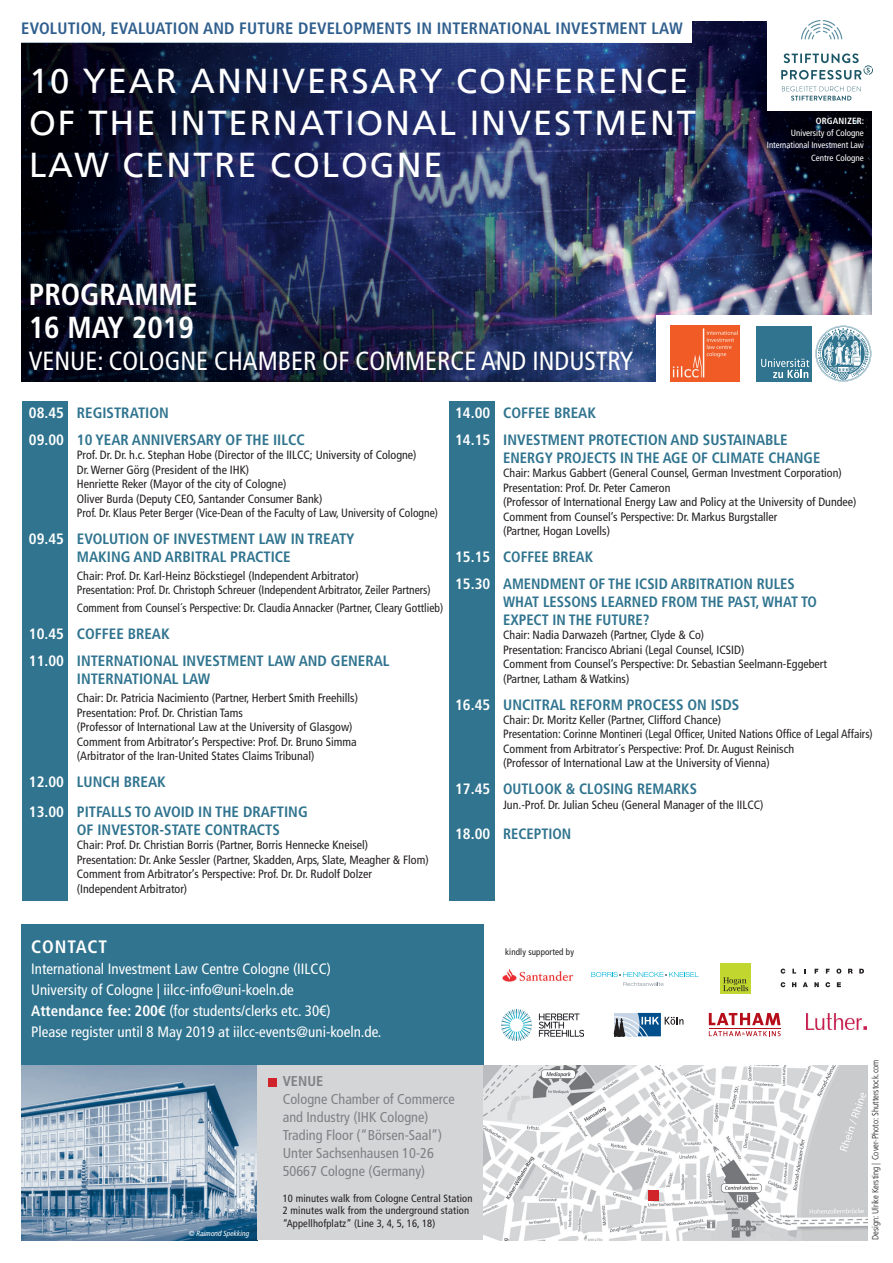
<style>
.page{position:relative;width:893px;height:1263px;background:#fff}
.page>*{position:absolute;margin:0;border:0;box-sizing:border-box;transform-origin:0 0}
.t1{font:34.5px/42px "Frutiger LT";letter-spacing:.055em;color:#fff}
.t2{font:700 condensed 30.45px "Frutiger LT Com";color:#fff}
.t3{font:condensed 26.25px "Frutiger LT Com";color:#fff}
.t4{font:700 condensed 18px "Frutiger LT Com";letter-spacing:.055em;color:#fff}
.t5{font:700 condensed 16.5px "Frutiger LT Com";letter-spacing:.01em;color:#305f8e}
.t6{font:700 condensed 15px/27px "Frutiger LT Com";color:#30748f}
.t7{font:condensed 15px/21px "Frutiger LT Com";color:#fff}
.t8{font:condensed 14.25px/18px "Frutiger LT Com";color:#7e8083}
.t9{font:700 condensed 14.25px "Frutiger LT Com";color:#7e8083}
.t10{font:condensed 12px/14.4px "Frutiger LT Com";color:#231f20}
.t11{font:condensed 12px "Frutiger LT Com";color:#231f20;scale:.96 1}
.t12{font:condensed 10.5px/12.6px "Frutiger LT Com";letter-spacing:.01em;color:#231f20}
.t13{font:condensed 9px/12.3px "Frutiger LT Com";color:#fff;text-align:right}
.t14{font:300 condensed 9px "Frutiger LT Com";color:#231f20}
.t15{font:condensed 9px "Frutiger LT Com";letter-spacing:.01em;color:#231f20}
.t16{font:700 condensed 9px "Frutiger LT Com";letter-spacing:.02em;color:#fff}
.t17{font:italic condensed 7.5px "Frutiger LT Com";color:#fff}
.s1{color:#fff}
.s2{font-weight:700}
</style>
<div class="page">
<img style="left:643px;top:21px;width:229px;height:360px">
<div style="left:657px;top:315px;width:236px;height:88px;background:#fff"></div>
<div style="left:756px;top:326px;width:56px;height:55px;background:#30748f"></div>
<svg style="left:761px;top:359px;width:48px;height:19px"></svg>
<svg style="left:815px;top:326px;width:56px;height:56px"></svg>
<div style="left:767px;top:0;width:126px;height:111px;background:#fff"></div>
<svg style="left:781px;top:53px;width:92px;height:48px"></svg>
<svg style="left:801px;top:20px;width:41px;height:19px"></svg>
<div style="left:0;top:0;width:691px;height:42px;background:#fff"></div>
<img style="left:671px;top:325px;width:69px;height:56px">
<div style="left:21px;top:41px;width:622px;height:340px;background:#231f20;opacity:.75"></div>
<div style="left:21px;top:925px;width:463px;height:315px;background:#30748f"></div>
<img style="left:21px;top:1065px;width:236px;height:175px">
<div style="left:257px;top:1065px;width:228px;height:175px;background:#d4d5d7"></div>
<div style="left:268px;top:1078px;width:9px;height:8px;background:#d1232a"></div>
<img style="left:484px;top:1065px;width:384px;height:175px">
<div style="left:648px;top:1190px;width:11px;height:11px;background:#d1232a"></div>
<svg style="left:668px;top:1133px;width:17px;height:21px"></svg>
<img style="left:502px;top:968px;width:72px;height:14px">
<svg style="left:613px;top:1013px;width:70px;height:23px"></svg>
<img style="left:501px;top:1010px;width:82px;height:30px">
<svg style="left:591px;top:972px;width:108px;height:14px"></svg>
<div style="left:720px;top:963px;width:31px;height:31px;background:#c1d72f"></div>
<svg style="left:723px;top:977px;width:25px;height:14px"></svg>
<svg style="left:709px;top:1031px;width:72px;height:5px"></svg>
<svg style="left:709px;top:1013px;width:71px;height:12px"></svg>
<hr style="left:709px;top:1028px;width:71px;height:1px;background:#b50e1a">
<img style="left:806px;top:1013px;width:61px;height:16px">
<div style="left:449px;top:401px;width:46px;height:499px;background:#30748f"></div>
<div style="left:22px;top:401px;width:46px;height:499px;background:#30748f"></div>
<svg style="left:781px;top:968px;width:4px;height:6px"></svg>
<svg style="left:826px;top:969px;width:4px;height:4px"></svg>
<svg style="left:836px;top:968px;width:5px;height:6px"></svg>
<svg style="left:848px;top:969px;width:5px;height:4px"></svg>
<svg style="left:859px;top:969px;width:5px;height:4px"></svg>
<svg style="left:781px;top:982px;width:4px;height:5px"></svg>
<svg style="left:792px;top:982px;width:4px;height:5px"></svg>
<svg style="left:803px;top:982px;width:5px;height:5px"></svg>
<svg style="left:814px;top:982px;width:5px;height:5px"></svg>
<svg style="left:825px;top:982px;width:5px;height:5px"></svg>
<svg style="left:837px;top:982px;width:4px;height:5px"></svg>
<h3 class="t5" style="left:21px;top:18px;width:663px">EVOLUTION, EVALUATION AND FUTURE DEVELOPMENTS IN INTERNATIONAL INVESTMENT LAW</h3>
<h1 class="t1" style="left:29px;top:60px;width:668px">10 YEAR ANNIVERSARY CONFERENCE<br>OF THE INTERNATIONAL INVESTMENT<br>LAW CENTRE COLOGNE</h1>
<h2 class="t2" style="left:29px;top:276px;width:170px">PROGRAMME</h2>
<h2 class="t2" style="left:29px;top:309px;width:167px">16 MAY 2019</h2>
<h3 class="t3" style="left:29px;top:345px;width:606px">VENUE: COLOGNE CHAMBER OF COMMERCE AND INDUSTRY</h3>
<p class="t16" style="left:816px;top:115px;width:50px">ORGANIZER:</p>
<p class="t13" style="left:767px;top:127px;width:98px">University of Cologne<br>International Investment Law<br>Centre Cologne</p>
<p class="t6" style="left:29px;top:399px;width:277px"><span class="s1">08.45</span> REGISTRATION<br><span class="s1">09.00</span> 10 YEAR ANNIVERSARY OF THE IILCC</p>
<p class="t10" style="left:77px;top:448px;width:363px">Prof. Dr. Dr. h.c. Stephan Hobe (Director of the IILCC; University of Cologne)<br>Dr. Werner Görg (President of the IHK)<br>Henriette Reker (Mayor of the city of Cologne)<br>Oliver Burda (Deputy CEO, Santander Consumer Bank)<br>Prof. Dr. Klaus Peter Berger (Vice-Dean of the Faculty of Law, University of Cologne)</p>
<p class="t6" style="left:77px;top:530px;width:279px;line-height:18px;text-indent:-48px"><span class="s1">09.45</span> EVOLUTION OF INVESTMENT LAW IN TREATY<br>MAKING AND ARBITRAL PRACTICE</p>
<p class="t10" style="left:77px;top:569px;width:355px">Chair: Prof. Dr. Karl-Heinz Böckstiegel (Independent Arbitrator)<br>Presentation: Prof. Dr. Christoph Schreuer (Independent Arbitrator, Zeiler Partners)</p>
<p class="t11" style="left:77px;top:601px;width:383px">Comment from Counsel´s Perspective: Dr. Claudia Annacker (Partner, Cleary Gottlieb)</p>
<p class="t6" style="left:29px;top:621px;width:362px"><span class="s1">10.45</span> COFFEE BREAK<br><span class="s1">11.00</span> INTERNATIONAL INVESTMENT LAW AND GENERAL</p>
<p class="t6" style="left:77px;top:666px;width:135px">INTERNATIONAL LAW</p>
<p class="t10" style="left:77px;top:691px;width:283px">Chair: Dr. Patricia Nacimiento (Partner, Herbert Smith Freehills)<br>Presentation: Prof. Dr. Christian Tams<br>(Professor of International Law at the University of Glasgow)<br>Comment from Arbitrator’s Perspective: Prof. Dr. Bruno Simma (Arbitrator of the Iran-United States Claims Tribunal)</p>
<p class="t6" style="left:29px;top:767px;width:280px;line-height:30px"><span class="s1">12.00</span> LUNCH BREAK<br><span class="s1">13.00</span> PITFALLS TO AVOID IN THE DRAFTING</p>
<p class="t6" style="left:77px;top:816px;width:205px">OF INVESTOR-STATE CONTRACTS</p>
<p class="t10" style="left:77px;top:838px;width:353px">Chair: Prof. Dr. Christian Borris (Partner, Borris Hennecke Kneisel)<br>Presentation: Dr. Anke Sessler (Partner, Skadden, Arps, Slate, Meagher &amp; Flom)<br>Comment from Arbitrator’s Perspective: Prof. Dr. Dr. Rudolf Dolzer (Independent Arbitrator)</p>
<p class="t6" style="left:455px;top:399px;width:334px"><span class="s1">14.00</span> COFFEE BREAK<br><span class="s1">14.15</span> INVESTMENT PROTECTION AND SUSTAINABLE</p>
<p class="t6" style="left:503px;top:444px;width:319px">ENERGY PROJECTS IN THE AGE OF CLIMATE CHANGE</p>
<p class="t10" style="left:503px;top:466px;width:355px">Chair: Markus Gabbert (General Counsel, German Investment Corporation)<br>Presentation: Prof. Dr. Peter Cameron<br>(Professor of International Energy Law and Policy at the University of Dundee)<br>Comment from Counsel’s Perspective: Dr. Markus Burgstaller<br>(Partner, Hogan Lovells)</p>
<p class="t6" style="left:455px;top:543px;width:341px"><span class="s1">15.15</span> COFFEE BREAK<br><span class="s1">15.30</span> AMENDMENT OF THE ICSID ARBITRATION RULES</p>
<p class="t6" style="left:503px;top:593px;width:315px;line-height:18px">WHAT LESSONS LEARNED FROM THE PAST, WHAT TO<br>EXPECT IN THE FUTURE?</p>
<p class="t10" style="left:503px;top:628px;width:325px">Chair: Nadia Darwazeh (Partner, Clyde &amp; Co)<br>Presentation: Francisco Abriani (Legal Counsel, ICSID)<br>Comment from Counsel’s Perspective: Dr. Sebastian Seelmann-Eggebert (Partner, Latham &amp; Watkins)</p>
<p class="t6" style="left:455px;top:691px;width:286px"><span class="s1">16.45</span> UNCITRAL REFORM PROCESS ON ISDS</p>
<p class="t10" style="left:503px;top:713px;width:371px">Chair: Dr. Moritz Keller (Partner, Clifford Chance)<br>Presentation: Corinne Montineri (Legal Officer, United Nations Office of Legal Affairs)<br>Comment from Arbitrator´s Perspective: Prof. Dr. August Reinisch<br>(Professor of International Law at the University of Vienna)</p>
<p class="t6" style="left:455px;top:776px;width:243px"><span class="s1">17.45</span> OUTLOOK &amp; CLOSING REMARKS</p>
<p class="t10" style="left:503px;top:797px;width:262px">Jun.-Prof. Dr. Julian Scheu (General Manager of the IILCC)</p>
<p class="t6" style="left:455px;top:820px;width:118px"><span class="s1">18.00</span> RECEPTION</p>
<h3 class="t4" style="left:31px;top:936px;width:77px">CONTACT</h3>
<p class="t7" style="left:31px;top:958px;width:352px">International Investment Law Centre Cologne (IILCC)<br>University of Cologne | iilcc-info@uni-koeln.de<br><span class="s2">Attendance fee: 200€</span> (for students/clerks etc. 30€)<br>Please register until 8 May 2019 at iilcc-events@uni-koeln.de.</p>
<p class="t15" style="left:505px;top:947px;width:70px">kindly supported by</p>
<p class="t17" style="left:189px;top:1229px;width:62px">© Raimond Spekking</p>
<p class="t9" style="left:283px;top:1073px;width:42px">VENUE</p>
<p class="t8" style="left:283px;top:1090px;width:174px">Cologne Chamber of Commerce and Industry (IHK Cologne)<br>Trading Floor (“Börsen-Saal”)<br>Unter Sachsenhausen 10-26<br>50667 Cologne (Germany)</p>
<p class="t12" style="left:283px;top:1192px;width:191px">10 minutes walk from Cologne Central Station<br>2 minutes walk from the underground station “Appellhofplatz” (Line 3, 4, 5, 16, 18)</p>
<p class="t14" style="left:870px;top:1240px;width:182px;rotate:-90deg">Design: Ulrike Kersting | Cover-Photo: Shutterstock.com</p>
</div>
